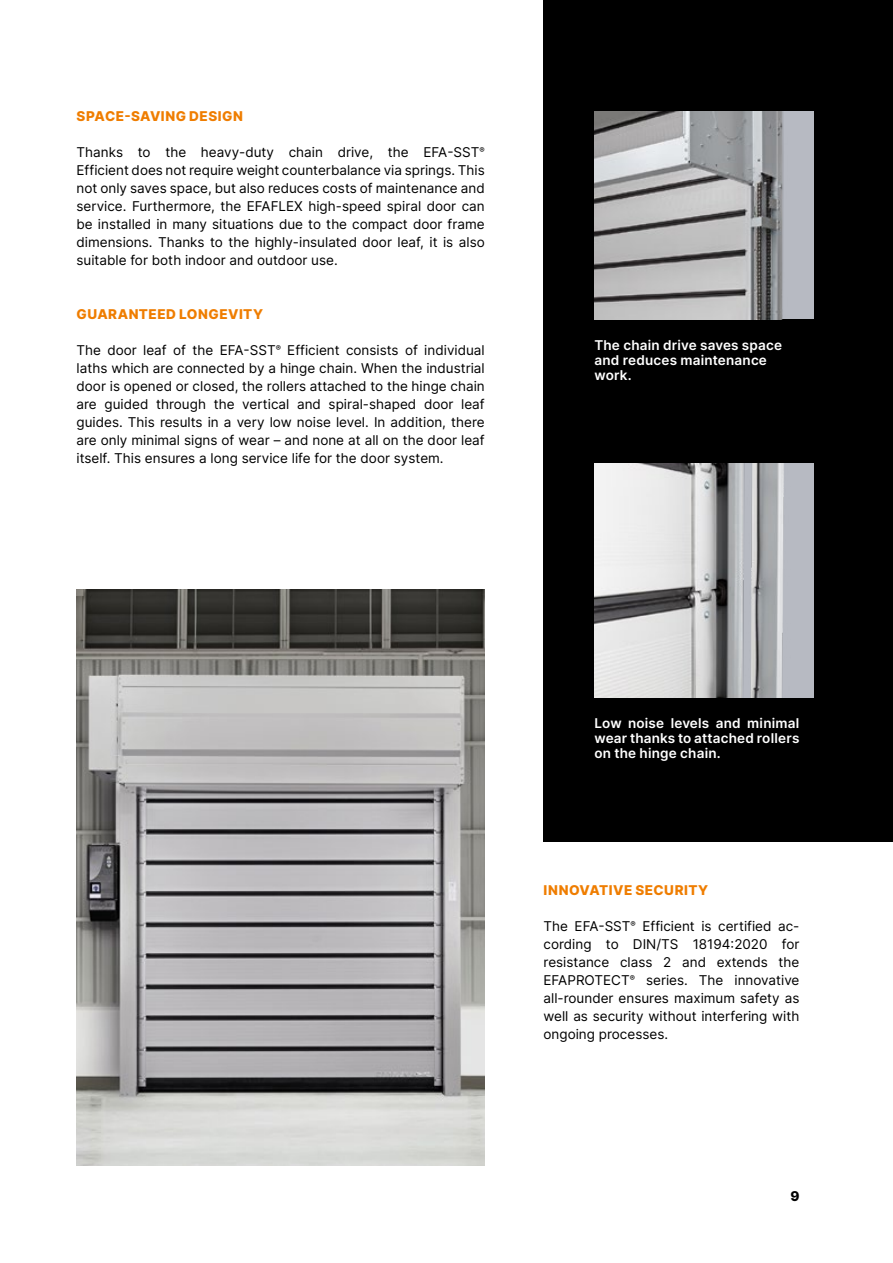
<style>
.page{position:relative;width:893px;height:1263px;background:#fff}
.page>*{position:absolute;margin:0;border:0;box-sizing:border-box;transform-origin:0 0}
.t1{font:13.5px/18px "Inter";color:#000;text-align:justify}
.t2{font:600 13.5px/15px "Inter";letter-spacing:.015em;color:#fff;text-align:justify}
.t3{font:800 13.5px "Inter";letter-spacing:.035em;color:#ef7d00}
.t4{font:800 13.5px "Inter";color:#000}
</style>
<div class="page">
<div style="left:544px;top:0;width:349px;height:841px;background:#000"></div>
<img style="left:594px;top:112px;width:220px;height:207px">
<div style="left:594px;top:463px;width:220px;height:234px;background:#b7bac2"></div>
<img style="left:594px;top:463px;width:190px;height:234px">
<img style="left:77px;top:589px;width:408px;height:576px">
<p class="t3" style="left:77px;top:106px;width:168px">SPACE-SAVING DESIGN</p>
<p class="t1" style="left:77px;top:143px;width:410px">Thanks to the heavy-duty chain drive, the EFA-SST<sup>® </sup>Efficient does not require weight counterbalance via springs. This not only saves space, but also reduces costs of maintenance and service. Furthermore, the EFAFLEX high-speed spiral door can be installed in many situations due to the compact door frame dimensions. Thanks to the highly-insulated door leaf, it is also suitable for both indoor and outdoor use.</p>
<p class="t3" style="left:77px;top:304px;width:188px">GUARANTEED LONGEVITY</p>
<p class="t1" style="left:77px;top:341px;width:410px">The door leaf of the EFA-SST<sup>®</sup> Efficient consists of individual laths which are connected by a hinge chain. When the industrial door is opened or closed, the rollers attached to the hinge chain are guided through the vertical and spiral-shaped door leaf guides. This results in a very low noise level. In addition, there are only minimal signs of wear – and none at all on the door leaf itself. This ensures a long service life for the door system.</p>
<p class="t2" style="left:594px;top:337px;width:189px;text-align:left">The chain drive saves space and reduces maintenance work.</p>
<p class="t2" style="left:594px;top:715px;width:206px">Low noise levels and minimal wear thanks to attached rollers on the hinge chain.</p>
<p class="t3" style="left:544px;top:880px;width:166px">INNOVATIVE SECURITY</p>
<p class="t1" style="left:543px;top:917px;width:257px">The EFA-SST<sup>®</sup> Efficient is certified ac&shy;cording to DIN/TS 18194:2020 for resistance class 2 and extends the EFAPROTECT<sup>®</sup> series. The innovative all-rounder ensures maximum safety as well as security without interfering with ongoing processes.</p>
<p class="t4" style="left:790px;top:1186px;width:11px">9</p>
</div>
